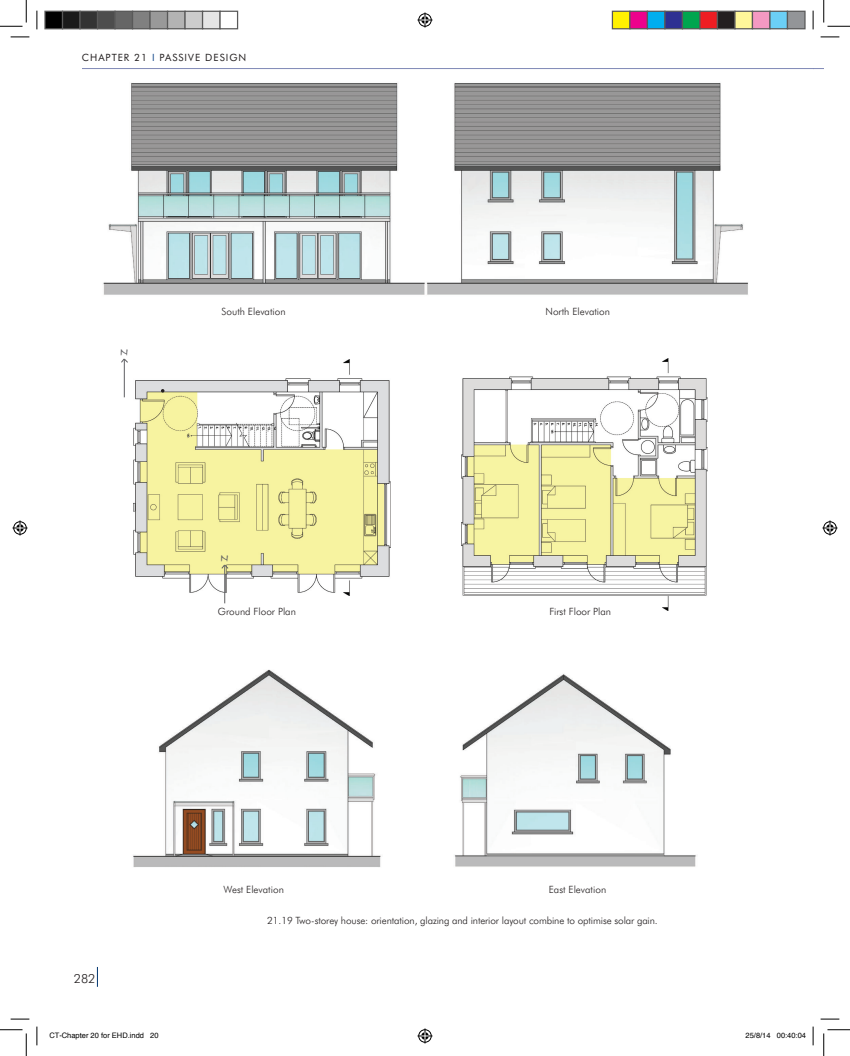
<style>
.page{position:relative;width:850px;height:1056px;background:#fff}
.page>*{position:absolute;margin:0;border:0;box-sizing:border-box;transform-origin:0 0}
.t1{font:300 12.5px "Futura BT";color:#231f20}
.t2{font:11px "Bradley Hand ITCTT Bold";color:#5f5f62}
.t3{font:300 10px "Futura BT";color:#231f20}
.t4{font:10px "Futura BT";letter-spacing:.1em;color:#231f20}
.t5{font:7.5px "Helvetica";color:#000}
.s1{color:#0f4488}
</style>
<div class="page">
<hr style="left:82px;top:68px;width:731px;height:1px;background:#7f89b6">
<svg style="left:97px;top:967px;width:1px;height:19px"></svg>
<img style="left:134px;top:359px;width:256px;height:236px">
<img style="left:462px;top:359px;width:245px;height:251px">
<hr style="left:224px;top:565px;width:1px;height:38px;background:#5f5f62">
<svg style="left:221px;top:564px;width:8px;height:5px"></svg>
<img style="left:103px;top:83px;width:645px;height:212px">
<img style="left:133px;top:669px;width:563px;height:198px">
<hr style="left:124px;top:359px;width:1px;height:38px;background:#5f5f62">
<svg style="left:121px;top:358px;width:7px;height:5px"></svg>
<svg style="left:11px;top:36px;width:18px;height:2px"></svg>
<svg style="left:820px;top:36px;width:19px;height:2px"></svg>
<svg style="left:11px;top:1018px;width:18px;height:1px"></svg>
<svg style="left:820px;top:1018px;width:19px;height:1px"></svg>
<svg style="left:36px;top:11px;width:2px;height:18px"></svg>
<svg style="left:36px;top:1026px;width:2px;height:19px"></svg>
<svg style="left:812px;top:11px;width:2px;height:18px"></svg>
<svg style="left:812px;top:1026px;width:2px;height:19px"></svg>
<svg style="left:0;top:0;width:27px;height:27px"></svg>
<svg style="left:0;top:1029px;width:27px;height:26px"></svg>
<svg style="left:823px;top:0;width:27px;height:27px"></svg>
<svg style="left:823px;top:1029px;width:27px;height:26px"></svg>
<svg style="left:417px;top:13px;width:15px;height:15px"></svg>
<svg style="left:417px;top:1028px;width:15px;height:15px"></svg>
<svg style="left:13px;top:520px;width:15px;height:15px"></svg>
<svg style="left:822px;top:520px;width:15px;height:15px"></svg>
<div style="left:45px;top:11px;width:18px;height:18px;background:#000"></div>
<div style="left:44px;top:11px;width:19px;height:18px;border:1px solid #595959"></div>
<div style="left:63px;top:11px;width:17px;height:18px;background:#1a1a1a"></div>
<div style="left:62px;top:11px;width:19px;height:18px;border:1px solid #595959"></div>
<div style="left:80px;top:11px;width:18px;height:18px;background:#333"></div>
<div style="left:79px;top:11px;width:19px;height:18px;border:1px solid #595959"></div>
<div style="left:98px;top:11px;width:17px;height:18px;background:#4d4d4d"></div>
<div style="left:97px;top:11px;width:19px;height:18px;border:1px solid #595959"></div>
<div style="left:115px;top:11px;width:18px;height:18px;background:#666"></div>
<div style="left:114px;top:11px;width:19px;height:18px;border:1px solid #595959"></div>
<div style="left:133px;top:11px;width:17px;height:18px;background:#808080"></div>
<div style="left:132px;top:11px;width:19px;height:18px;border:1px solid #595959"></div>
<div style="left:150px;top:11px;width:18px;height:18px;background:#999"></div>
<div style="left:149px;top:11px;width:19px;height:18px;border:1px solid #595959"></div>
<div style="left:168px;top:11px;width:17px;height:18px;background:#b3b3b3"></div>
<div style="left:167px;top:11px;width:19px;height:18px;border:1px solid #595959"></div>
<div style="left:185px;top:11px;width:18px;height:18px;background:#ccc"></div>
<div style="left:184px;top:11px;width:19px;height:18px;border:1px solid #595959"></div>
<div style="left:203px;top:11px;width:17px;height:18px;background:#e5e5e5"></div>
<div style="left:202px;top:11px;width:19px;height:18px;border:1px solid #595959"></div>
<div style="left:219px;top:11px;width:19px;height:18px;border:1px solid #595959"></div>
<div style="left:612px;top:11px;width:18px;height:18px;background:#fff101"></div>
<div style="left:612px;top:11px;width:18px;height:18px;border:1px solid #595959"></div>
<div style="left:630px;top:11px;width:17px;height:18px;background:#ed028c"></div>
<div style="left:629px;top:11px;width:19px;height:18px;border:1px solid #595959"></div>
<div style="left:647px;top:11px;width:18px;height:18px;background:#00aeef"></div>
<div style="left:647px;top:11px;width:18px;height:18px;border:1px solid #595959"></div>
<div style="left:665px;top:11px;width:17px;height:18px;background:#2e3092"></div>
<div style="left:664px;top:11px;width:19px;height:18px;border:1px solid #595959"></div>
<div style="left:682px;top:11px;width:18px;height:18px;background:#00a54f"></div>
<div style="left:682px;top:11px;width:18px;height:18px;border:1px solid #595959"></div>
<div style="left:700px;top:11px;width:17px;height:18px;background:#ee1d23"></div>
<div style="left:699px;top:11px;width:19px;height:18px;border:1px solid #595959"></div>
<div style="left:717px;top:11px;width:18px;height:18px;background:#231f20"></div>
<div style="left:717px;top:11px;width:18px;height:18px;border:1px solid #595959"></div>
<div style="left:735px;top:11px;width:17px;height:18px;background:#fff79a"></div>
<div style="left:734px;top:11px;width:19px;height:18px;border:1px solid #595959"></div>
<div style="left:752px;top:11px;width:18px;height:18px;background:#f499c2"></div>
<div style="left:752px;top:11px;width:18px;height:18px;border:1px solid #595959"></div>
<div style="left:770px;top:11px;width:17px;height:18px;background:#6bcff6"></div>
<div style="left:769px;top:11px;width:19px;height:18px;border:1px solid #595959"></div>
<div style="left:787px;top:11px;width:18px;height:18px;background:#939598"></div>
<div style="left:787px;top:11px;width:18px;height:18px;border:1px solid #595959"></div>
<p class="t4" style="left:82px;top:51px;width:166px">CHAPTER 21 <span class="s1">I</span> PASSIVE DESIGN</p>
<p class="t2" style="left:120px;top:343px;width:10px">N</p>
<p class="t3" style="left:221px;top:305px;width:66px">South Elevation</p>
<p class="t3" style="left:545px;top:305px;width:66px">North Elevation</p>
<p class="t2" style="left:220px;top:549px;width:10px">N</p>
<p class="t3" style="left:218px;top:605px;width:80px">Ground Floor Plan</p>
<p class="t3" style="left:549px;top:605px;width:63px">First Floor Plan</p>
<p class="t1" style="left:81px;top:970px;width:16px">20</p>
<p class="t1" style="left:74px;top:971px;width:23px">282</p>
<p class="t3" style="left:224px;top:882px;width:62px">West Elevation</p>
<p class="t3" style="left:549px;top:882px;width:59px">East Elevation</p>
<p class="t3" style="left:267px;top:914px;width:392px">21.19 Two-storey house: orientation, glazing and interior layout combine to optimise solar gain.</p>
<p class="t5" style="left:49px;top:1028px;width:111px">CT-Chapter 20 for EHD.indd 20</p>
<p class="t5" style="left:745px;top:1028px;width:62px">25/8/14 00:40:04</p>
</div>
